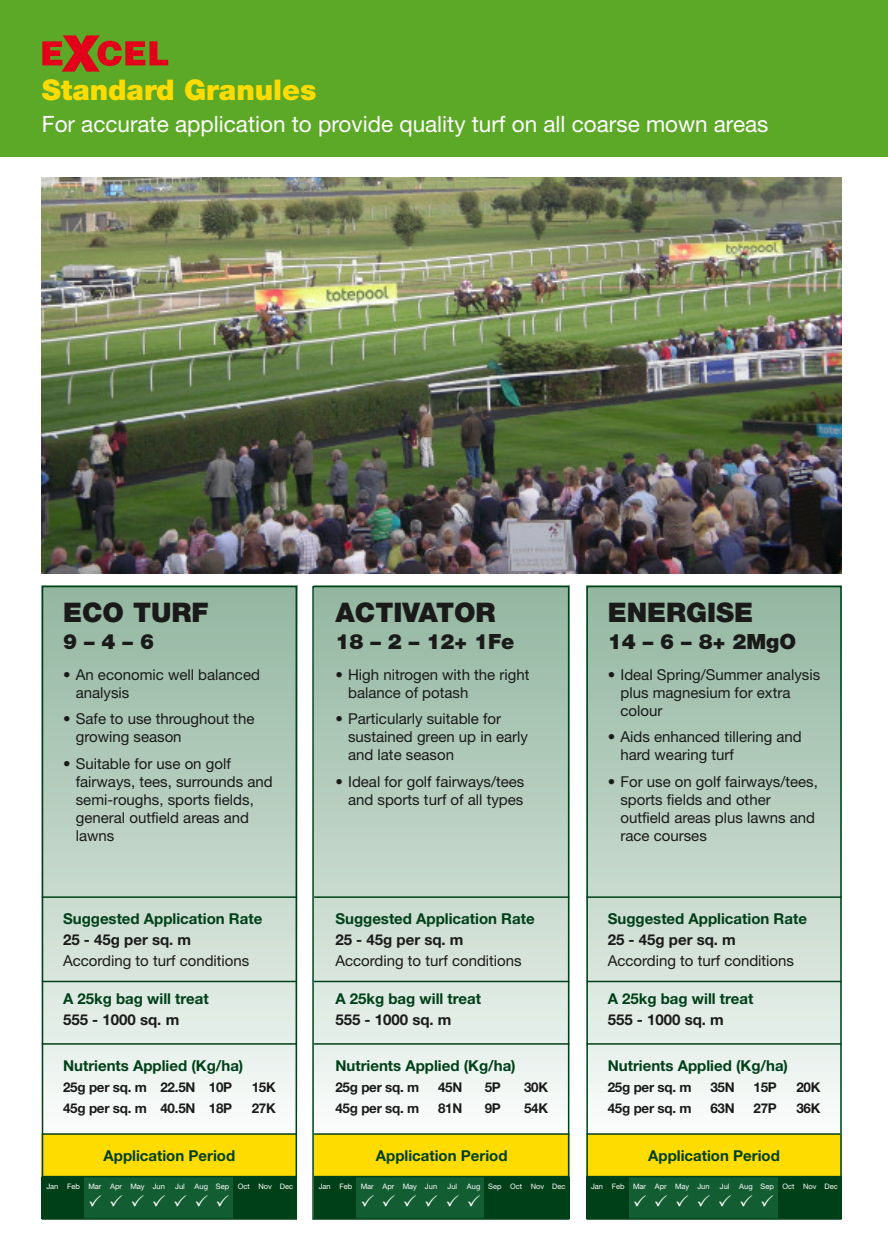
<style>
.page{position:relative;width:888px;height:1249px;background:#fff}
.page>*{position:absolute;margin:0;border:0;box-sizing:border-box;transform-origin:0 0}
.t1{font:900 28.5px "Helvetica Neue";color:#ffdc00}
.t2{font:900 27px "Helvetica Neue";color:#1a1a1a}
.t3{font:22.5px "Helvetica Neue";color:#fff}
.t4{font:900 21px "Helvetica Neue";color:#1a1a1a}
.t5{font:15px/18px "Helvetica Neue";color:#1a1a1a}
.t6{font:700 15px "Helvetica Neue";color:#004018}
.t7{font:700 15px "Helvetica Neue";color:#1a1a1a}
.t8{font:700 13.5px "Helvetica Neue";letter-spacing:-.015em;color:#1a1a1a}
.t9{font:7.5px "Helvetica Neue";color:#fff}
</style>
<div class="page">
<div style="left:586px;top:585px;width:255px;height:549px;background:linear-gradient(to bottom,#8fb39c,#f7fbf8)"></div>
<div style="left:314px;top:585px;width:255px;height:549px;background:linear-gradient(to bottom,#8fb39c,#f7fbf8)"></div>
<div style="left:42px;top:585px;width:255px;height:549px;background:linear-gradient(to bottom,#8fb39c,#f7fbf8)"></div>
<div style="left:0;top:0;width:887px;height:156px;background:#5ca827"></div>
<img style="left:42px;top:177px;width:799px;height:396px">
<svg style="left:42px;top:35px;width:126px;height:37px"></svg>
<hr style="left:42px;top:1132px;width:255px;height:1px;background:#fff">
<hr style="left:314px;top:1132px;width:255px;height:1px;background:#fff">
<hr style="left:586px;top:1132px;width:255px;height:1px;background:#fff">
<div style="left:42px;top:1176px;width:21px;height:42px;background:#004018"></div>
<div style="left:63px;top:1176px;width:21px;height:42px;background:#004018"></div>
<div style="left:84px;top:1176px;width:22px;height:42px;background:#135d32"></div>
<div style="left:106px;top:1176px;width:21px;height:42px;background:#135d32"></div>
<div style="left:127px;top:1176px;width:21px;height:42px;background:#135d32"></div>
<div style="left:148px;top:1176px;width:21px;height:42px;background:#135d32"></div>
<div style="left:169px;top:1176px;width:22px;height:42px;background:#135d32"></div>
<div style="left:191px;top:1176px;width:21px;height:42px;background:#135d32"></div>
<div style="left:212px;top:1176px;width:21px;height:42px;background:#135d32"></div>
<div style="left:233px;top:1176px;width:21px;height:42px;background:#004018"></div>
<div style="left:254px;top:1176px;width:22px;height:42px;background:#004018"></div>
<div style="left:276px;top:1176px;width:21px;height:42px;background:#004018"></div>
<div style="left:42px;top:1133px;width:255px;height:43px;background:#ffdc00"></div>
<hr style="left:42px;top:1175px;width:255px;height:2px;background:#004018">
<hr style="left:42px;top:1133px;width:255px;height:1px;background:#004018">
<div style="left:314px;top:1176px;width:21px;height:42px;background:#004018"></div>
<div style="left:335px;top:1176px;width:21px;height:42px;background:#004018"></div>
<div style="left:356px;top:1176px;width:22px;height:42px;background:#135d32"></div>
<div style="left:378px;top:1176px;width:21px;height:42px;background:#135d32"></div>
<div style="left:399px;top:1176px;width:21px;height:42px;background:#135d32"></div>
<div style="left:420px;top:1176px;width:21px;height:42px;background:#135d32"></div>
<div style="left:441px;top:1176px;width:22px;height:42px;background:#135d32"></div>
<div style="left:463px;top:1176px;width:21px;height:42px;background:#135d32"></div>
<div style="left:484px;top:1176px;width:21px;height:42px;background:#004018"></div>
<div style="left:505px;top:1176px;width:21px;height:42px;background:#004018"></div>
<div style="left:526px;top:1176px;width:22px;height:42px;background:#004018"></div>
<div style="left:548px;top:1176px;width:21px;height:42px;background:#004018"></div>
<div style="left:314px;top:1133px;width:255px;height:43px;background:#ffdc00"></div>
<hr style="left:314px;top:1175px;width:255px;height:2px;background:#004018">
<hr style="left:314px;top:1133px;width:255px;height:1px;background:#004018">
<div style="left:586px;top:1176px;width:21px;height:42px;background:#004018"></div>
<div style="left:607px;top:1176px;width:21px;height:42px;background:#004018"></div>
<div style="left:628px;top:1176px;width:22px;height:42px;background:#135d32"></div>
<div style="left:650px;top:1176px;width:21px;height:42px;background:#135d32"></div>
<div style="left:671px;top:1176px;width:21px;height:42px;background:#135d32"></div>
<div style="left:692px;top:1176px;width:22px;height:42px;background:#135d32"></div>
<div style="left:714px;top:1176px;width:21px;height:42px;background:#135d32"></div>
<div style="left:735px;top:1176px;width:21px;height:42px;background:#135d32"></div>
<div style="left:756px;top:1176px;width:21px;height:42px;background:#135d32"></div>
<div style="left:777px;top:1176px;width:22px;height:42px;background:#004018"></div>
<div style="left:799px;top:1176px;width:21px;height:42px;background:#004018"></div>
<div style="left:820px;top:1176px;width:21px;height:42px;background:#004018"></div>
<div style="left:586px;top:1133px;width:255px;height:43px;background:#ffdc00"></div>
<hr style="left:586px;top:1175px;width:255px;height:2px;background:#004018">
<hr style="left:586px;top:1133px;width:253px;height:1px;background:#004018">
<hr style="left:42px;top:896px;width:255px;height:1px;background:#004018">
<hr style="left:42px;top:980px;width:255px;height:2px;background:#004018">
<hr style="left:314px;top:896px;width:255px;height:1px;background:#004018">
<hr style="left:314px;top:980px;width:255px;height:2px;background:#004018">
<hr style="left:586px;top:896px;width:255px;height:1px;background:#004018">
<hr style="left:586px;top:980px;width:255px;height:2px;background:#004018">
<hr style="left:42px;top:1043px;width:255px;height:1px;background:#004018">
<hr style="left:314px;top:1043px;width:255px;height:1px;background:#004018">
<hr style="left:586px;top:1043px;width:255px;height:1px;background:#004018">
<div style="left:312px;top:585px;width:257px;height:634px;border:1px solid #004018"></div>
<div style="left:586px;top:585px;width:255px;height:634px;border:1px solid #004018"></div>
<div style="left:42px;top:585px;width:255px;height:634px;border:1px solid #004018"></div>
<h1 class="t1" style="left:42px;top:79px;width:276px">Standard Granules</h1>
<h3 class="t3" style="left:42px;top:116px;width:728px">For accurate application to provide quality turf on all coarse mown areas</h3>
<h2 class="t2" style="left:63px;top:602px;width:147px">ECO TURF</h2>
<h3 class="t4" style="left:63px;top:633px;width:93px">9 – 4 – 6</h3>
<p class="t5" style="left:76px;top:667px;width:186px;text-indent:-13px">• An economic well balanced analysis</p>
<p class="t5" style="left:76px;top:711px;width:180px;text-indent:-13px">• Safe to use throughout the growing season</p>
<p class="t5" style="left:76px;top:756px;width:198px;text-indent:-13px">• Suitable for use on golf fairways, tees, surrounds and semi-roughs, sports fields, general outfield areas and lawns</p>
<h2 class="t2" style="left:335px;top:602px;width:162px">ACTIVATOR</h2>
<h3 class="t4" style="left:335px;top:633px;width:181px">18 – 2 – 12+ 1Fe</h3>
<p class="t5" style="left:348px;top:667px;width:183px;text-indent:-13px">• High nitrogen with the right balance of potash</p>
<p class="t5" style="left:348px;top:711px;width:181px;text-indent:-13px">• Particularly suitable for sustained green up in early and late season</p>
<p class="t5" style="left:335px;top:774px;width:190px;text-align:right">• Ideal for golf fairways/tees and sports turf of all types</p>
<h2 class="t2" style="left:607px;top:602px;width:147px">ENERGISE</h2>
<h3 class="t4" style="left:607px;top:633px;width:190px">14 – 6 – 8+ 2MgO</h3>
<p class="t5" style="left:620px;top:667px;width:201px;text-indent:-13px">• Ideal Spring/Summer analysis plus magnesium for extra colour</p>
<p class="t5" style="left:620px;top:729px;width:183px;text-indent:-13px">• Aids enhanced tillering and hard wearing turf</p>
<p class="t5" style="left:620px;top:774px;width:199px;text-indent:-13px">• For use on golf fairways/tees, sports fields and other outfield areas plus lawns and race courses</p>
<p class="t6" style="left:63px;top:912px;width:201px">Suggested Application Rate</p>
<p class="t7" style="left:63px;top:933px;width:130px">25 - 45g per sq. m</p>
<p class="t5" style="left:63px;top:952px;width:188px">According to turf conditions</p>
<p class="t6" style="left:63px;top:992px;width:147px">A 25kg bag will treat</p>
<p class="t7" style="left:63px;top:1013px;width:118px">555 - 1000 sq. m</p>
<p class="t6" style="left:335px;top:912px;width:201px">Suggested Application Rate</p>
<p class="t7" style="left:335px;top:933px;width:130px">25 - 45g per sq. m</p>
<p class="t5" style="left:335px;top:952px;width:188px">According to turf conditions</p>
<p class="t6" style="left:335px;top:992px;width:147px">A 25kg bag will treat</p>
<p class="t7" style="left:335px;top:1013px;width:118px">555 - 1000 sq. m</p>
<p class="t6" style="left:607px;top:912px;width:201px">Suggested Application Rate</p>
<p class="t7" style="left:607px;top:933px;width:130px">25 - 45g per sq. m</p>
<p class="t5" style="left:607px;top:952px;width:188px">According to turf conditions</p>
<p class="t6" style="left:607px;top:992px;width:147px">A 25kg bag will treat</p>
<p class="t7" style="left:607px;top:1013px;width:118px">555 - 1000 sq. m</p>
<p class="t6" style="left:63px;top:1059px;width:182px">Nutrients Applied (Kg/ha)</p>
<p class="t8" style="left:63px;top:1081px;width:171px">25g per sq. m 22.5N 10P</p>
<p class="t8" style="left:251px;top:1081px;width:26px">15K</p>
<p class="t8" style="left:63px;top:1102px;width:171px">45g per sq. m 40.5N 18P</p>
<p class="t8" style="left:251px;top:1102px;width:26px">27K</p>
<p class="t6" style="left:335px;top:1059px;width:182px">Nutrients Applied (Kg/ha)</p>
<p class="t8" style="left:335px;top:1081px;width:85px">25g per sq. m</p>
<p class="t8" style="left:438px;top:1081px;width:26px">45N</p>
<p class="t8" style="left:484px;top:1081px;width:18px">5P</p>
<p class="t8" style="left:524px;top:1081px;width:26px">30K</p>
<p class="t8" style="left:335px;top:1102px;width:85px">45g per sq. m</p>
<p class="t8" style="left:438px;top:1102px;width:26px">81N</p>
<p class="t8" style="left:484px;top:1102px;width:18px">9P</p>
<p class="t8" style="left:524px;top:1102px;width:26px">54K</p>
<p class="t6" style="left:607px;top:1059px;width:182px">Nutrients Applied (Kg/ha)</p>
<p class="t8" style="left:607px;top:1081px;width:85px">25g per sq. m</p>
<p class="t8" style="left:710px;top:1081px;width:26px">35N</p>
<p class="t8" style="left:753px;top:1081px;width:25px">15P</p>
<p class="t8" style="left:796px;top:1081px;width:26px">20K</p>
<p class="t8" style="left:607px;top:1102px;width:85px">45g per sq. m</p>
<p class="t8" style="left:710px;top:1102px;width:26px">63N</p>
<p class="t8" style="left:753px;top:1102px;width:25px">27P</p>
<p class="t8" style="left:796px;top:1102px;width:26px">36K</p>
<p class="t6" style="left:103px;top:1149px;width:133px">Application Period</p>
<p class="t6" style="left:376px;top:1149px;width:133px">Application Period</p>
<p class="t6" style="left:648px;top:1149px;width:133px">Application Period</p>
<p class="t9" style="left:46px;top:1183px;width:120px">Jan Feb Mar Apr May Jun</p>
<p class="t9" style="left:175px;top:1183px;width:11px">Jul</p>
<p class="t9" style="left:195px;top:1183px;width:100px">Aug Sep Oct Nov Dec</p>
<p class="t9" style="left:318px;top:1183px;width:120px">Jan Feb Mar Apr May Jun</p>
<p class="t9" style="left:447px;top:1183px;width:11px">Jul</p>
<p class="t9" style="left:467px;top:1183px;width:100px">Aug Sep Oct Nov Dec</p>
<p class="t9" style="left:591px;top:1183px;width:120px">Jan Feb Mar Apr May Jun</p>
<p class="t9" style="left:719px;top:1183px;width:11px">Jul</p>
<p class="t9" style="left:739px;top:1183px;width:100px">Aug Sep Oct Nov Dec</p>
</div>
